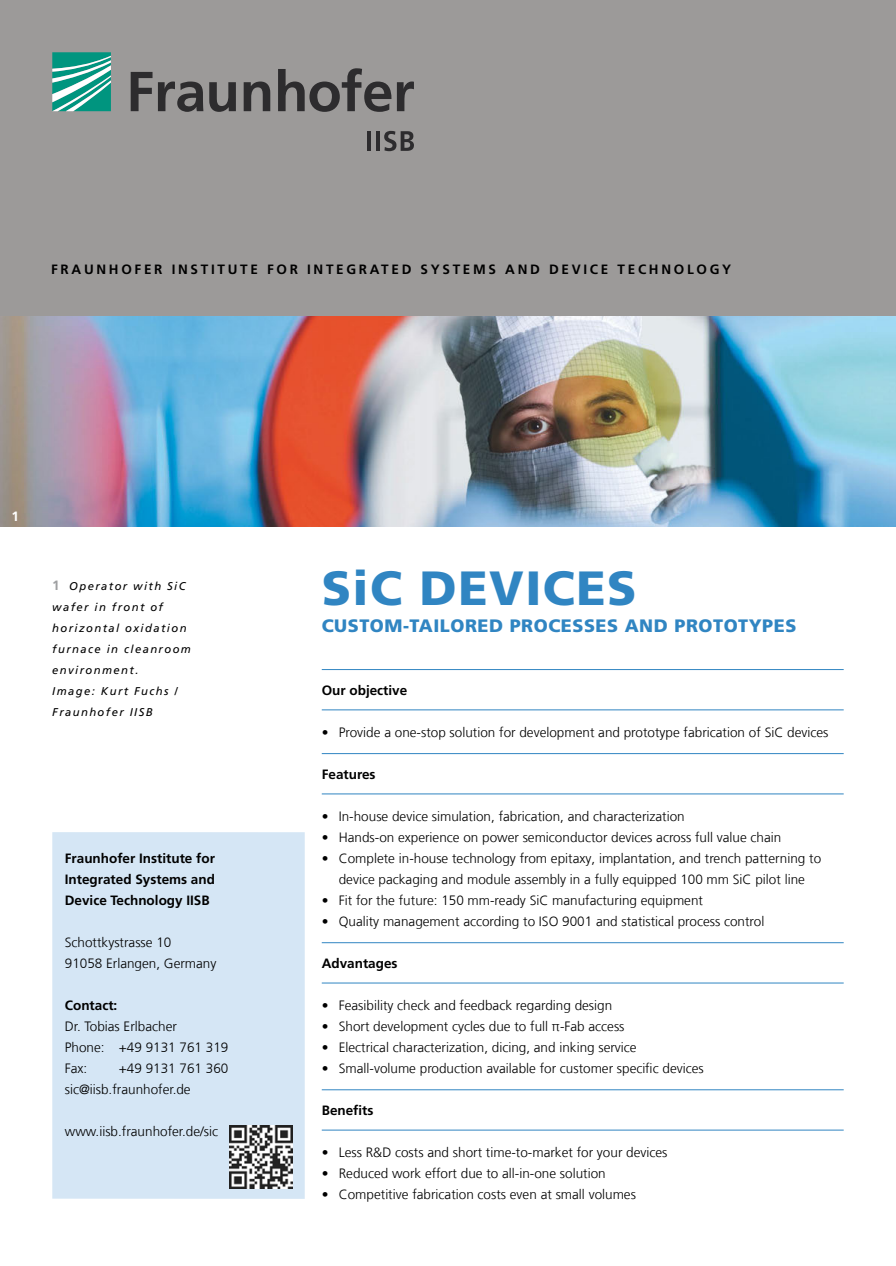
<style>
.page{position:relative;width:896px;height:1266px;background:#fff}
.page>*{position:absolute;margin:0;border:0;box-sizing:border-box;transform-origin:0 0}
.t1{font:900 48px "Frutiger LT Com";letter-spacing:.03em;color:#3085c2}
.t2{font:900 18px "Frutiger LT Com";letter-spacing:.03em;color:#3085c2}
.t3{font:300 13.5px/21px "Frutiger LT Com";color:#000}
.t4{font:700 13.5px/21px "Frutiger LT Com";letter-spacing:.2em;color:#000;text-align:justify}
.t5{font:700 13.5px "Frutiger LT Com";color:#fff}
.t6{font:italic 11.25px/21px "Frutiger LT Com";letter-spacing:.125em;color:#000}
.s1{font-weight:700;font-style:normal;font-size:13.5px;color:#9fa0a2}
</style>
<div class="page">
<div style="left:0;top:0;width:895px;height:316px;background:#9c9a99"></div>
<svg style="left:52px;top:52px;width:59px;height:59px;background:#4ab1a2"></svg>
<svg style="left:131px;top:68px;width:283px;height:44px"></svg>
<hr style="left:367px;top:131px;width:4px;height:20px;background:#2d2c2e">
<hr style="left:376px;top:131px;width:4px;height:20px;background:#2d2c2e">
<svg style="left:384px;top:131px;width:30px;height:20px"></svg>
<hr style="left:322px;top:669px;width:521px;height:1px;background:#3085c2">
<hr style="left:322px;top:709px;width:521px;height:1px;background:#3085c2">
<hr style="left:322px;top:753px;width:521px;height:1px;background:#3085c2">
<hr style="left:322px;top:793px;width:521px;height:1px;background:#3085c2">
<hr style="left:322px;top:942px;width:521px;height:1px;background:#3085c2">
<hr style="left:322px;top:982px;width:521px;height:1px;background:#3085c2">
<hr style="left:322px;top:1089px;width:521px;height:1px;background:#3085c2">
<hr style="left:322px;top:1129px;width:521px;height:1px;background:#3085c2">
<div style="left:52px;top:832px;width:253px;height:366px;background:#d5e6f5"></div>
<img style="left:229px;top:1125px;width:63px;height:63px">
<img style="left:0;top:316px;width:895px;height:210px">
<p class="t4" style="left:51px;top:259px;width:681px">Fraunhof er Insti tute f or Integrated Systems and D evi ce Technology</p>
<p class="t5" style="left:12px;top:509px;width:9px">1</p>
<p class="t6" style="left:52px;top:575px;width:140px"><span class="s1">1</span> Operator with SiC wafer in front of horizontal oxidation furnace in cleanroom environment.<br>Image: Kurt Fuchs /<br>Fraunhofer IISB</p>
<p class="t4" style="left:65px;top:847px;width:152px">Fraunhofer Institute for Integrated Systems and Device Technology IISB</p>
<p class="t3" style="left:65px;top:931px;width:153px">Schottkystrasse 10<br>91058 Erlangen, Germany</p>
<p class="t4" style="left:65px;top:994px;width:54px">Contact:</p>
<p class="t3" style="left:65px;top:1015px;width:165px">Dr. Tobias Erlbacher<br>Phone: +49 9131 761 319<br>Fax:</p>
<p class="t3" style="left:65px;top:1057px;width:165px;text-indent:54px">+49 9131 761 360 sic@iisb.fraunhofer.de</p>
<p class="t3" style="left:65px;top:1120px;width:155px">www.iisb.fraunhofer.de/sic</p>
<h1 class="t1" style="left:322px;top:559px;width:316px">SIC DEVICES</h1>
<h2 class="t2" style="left:322px;top:614px;width:239px">CUSTOM-TAILORED PROCESSES</h2>
<h2 class="t2" style="left:624px;top:614px;width:150px">AND PROTOTYPES</h2>
<p class="t4" style="left:322px;top:679px;width:87px">Our objective</p>
<p class="t3" style="left:322px;top:721px;width:508px">• Provide a one-stop solution for development and prototype fabrication of SiC devices</p>
<p class="t4" style="left:322px;top:763px;width:55px">Features</p>
<p class="t3" style="left:322px;top:805px;width:364px">• In-house device simulation, fabrication, and characterization</p>
<p class="t3" style="left:322px;top:826px;width:461px">• Hands-on experience on power semiconductor devices across full value chain</p>
<p class="t3" style="left:322px;top:847px;width:501px;text-align:center">• Complete in-house technology from epitaxy, implantation, and trench patterning to device packaging and module assembly in a fully equipped 100 mm SiC pilot line</p>
<p class="t3" style="left:322px;top:889px;width:383px">• Fit for the future: 150 mm-ready SiC manufacturing equipment</p>
<p class="t3" style="left:322px;top:910px;width:444px">• Quality management according to ISO 9001 and statistical process control</p>
<p class="t4" style="left:322px;top:952px;width:77px">Advantages</p>
<p class="t3" style="left:322px;top:994px;width:292px">• Feasibility check and feedback regarding design</p>
<p class="t3" style="left:322px;top:1015px;width:304px">• Short development cycles due to full π-Fab access</p>
<p class="t3" style="left:322px;top:1036px;width:316px">• Electrical characterization, dicing, and inking service</p>
<p class="t3" style="left:322px;top:1057px;width:383px">• Small-volume production available for customer specific devices</p>
<p class="t4" style="left:322px;top:1099px;width:53px">Benefits</p>
<p class="t3" style="left:322px;top:1141px;width:347px">• Less R&amp;D costs and short time-to-market for your devices</p>
<p class="t3" style="left:322px;top:1162px;width:285px">• Reduced work effort due to all-in-one solution</p>
<p class="t3" style="left:322px;top:1183px;width:315px">• Competitive fabrication costs even at small volumes</p>
</div>
